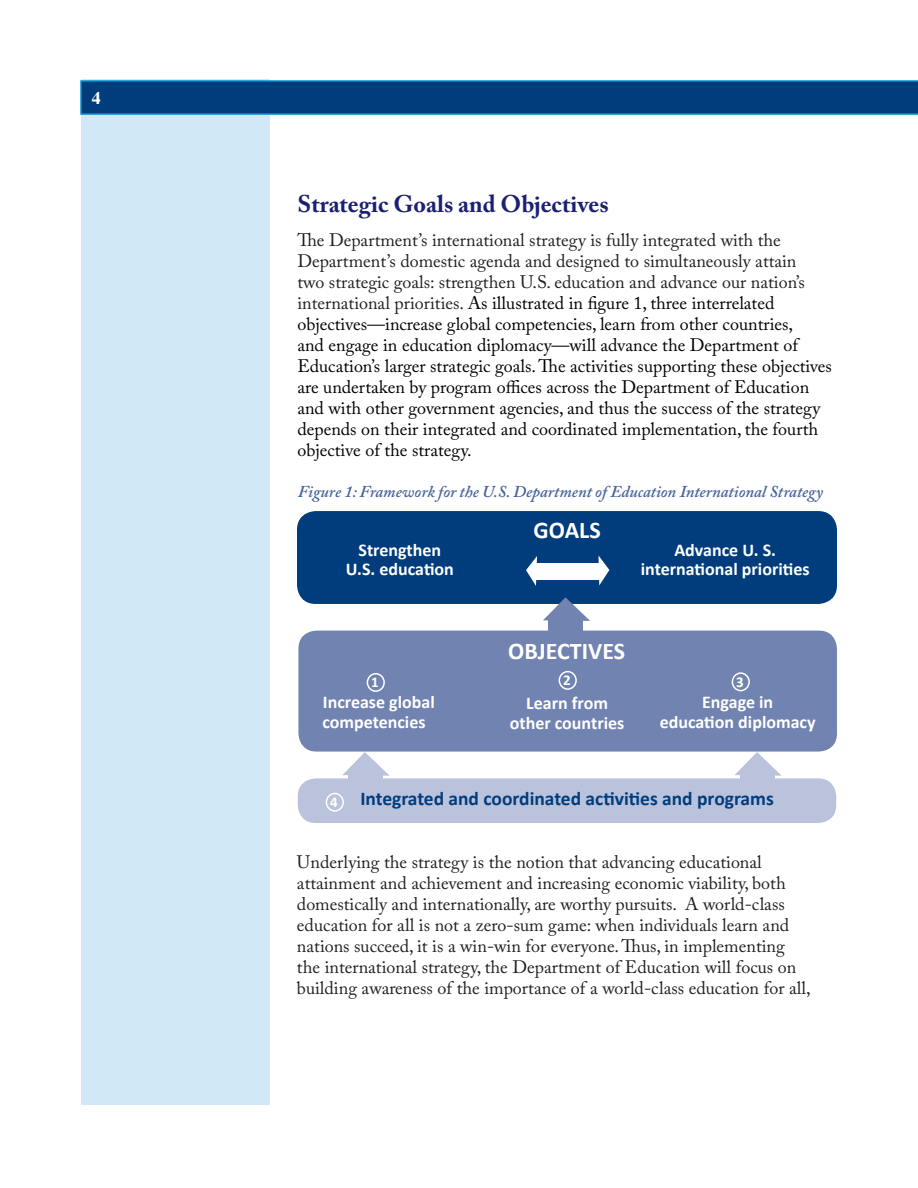
<style>
.page{position:relative;width:918px;height:1188px;background:#fff}
.page>*{position:absolute;margin:0;border:0;box-sizing:border-box;transform-origin:0 0}
.t1{font:700 24px "Adobe Caslon Pro";color:#1c2072}
.t2{font:700 24px "Calibri";color:#fff}
.t3{font:700 19.5px "Calibri";color:#013d7d}
.t4{font:18px/21px "Adobe Caslon Pro";color:#000}
.t5{font:18px/21px "Adobe Caslon Pro";color:#231f20}
.t6{font:700 18px/19.5px "Calibri";color:#fff;text-align:center}
.t7{font:700 18px "Times";color:#fff}
.t8{font:italic 600 16.5px "Adobe Caslon Pro";color:#46639a}
.t9{font:700 15px "Calibri";color:#fff}
.s1{color:#231f20}
</style>
<div class="page">
<div style="left:81px;top:80px;width:189px;height:1026px;background:#d1e8f6"></div>
<svg style="left:80px;top:80px;width:838px;height:35px;background:#034685"></svg>
<div style="left:298px;top:512px;width:538px;height:91px;background:#013d7d;border-radius:18px"></div>
<div style="left:297px;top:511px;width:540px;height:93px;border:2px solid #013d7d;border-radius:18px"></div>
<div style="left:298px;top:631px;width:539px;height:121px;background:#7183b1;border-radius:18px"></div>
<div style="left:298px;top:778px;width:538px;height:45px;background:#bbc2db;border-radius:18px"></div>
<div style="left:535px;top:564px;width:66px;height:16px;background:#fff"></div>
<svg style="left:526px;top:556px;width:11px;height:30px"></svg>
<svg style="left:599px;top:556px;width:10px;height:30px"></svg>
<div style="left:549px;top:619px;width:34px;height:12px;background:#7183b1"></div>
<svg style="left:543px;top:597px;width:47px;height:24px"></svg>
<div style="left:348px;top:774px;width:34px;height:11px;background:#bbc2db"></div>
<svg style="left:343px;top:752px;width:47px;height:24px"></svg>
<div style="left:740px;top:774px;width:35px;height:11px;background:#bbc2db"></div>
<svg style="left:735px;top:752px;width:47px;height:24px"></svg>
<div style="left:367px;top:673px;width:18px;height:19px;border:2px solid #fff;border-radius:50%"></div>
<div style="left:559px;top:671px;width:18px;height:19px;border:2px solid #fff;border-radius:50%"></div>
<div style="left:732px;top:672px;width:18px;height:19px;border:2px solid #fff;border-radius:50%"></div>
<div style="left:326px;top:793px;width:18px;height:19px;border:2px solid #fff;border-radius:50%"></div>
<p class="t7" style="left:92px;top:80px;width:10px">4</p>
<p class="t7" style="left:88px;top:80px;width:10px">4</p>
<h1 class="t1" style="left:297px;top:190px;width:313px">Strategic Goals and Objectives</h1>
<p class="t4" style="left:297px;top:230px;width:536px"><span class="s1">The Department’s international strategy is fully integrated with the Department’s domestic agenda and designed to simultaneously attain<br>two strategic goals: strengthen U.S. education and advance our nation’s international priorities.</span> As illustrated in figure 1, three interrelated objectives—increase global competencies, learn from other countries,<br>and engage in education diplomacy—will advance the Department of Education’s larger strategic goals. The activities supporting these objectives are undertaken by program offices across the Department of Education and with other government agencies, and thus the success of the strategy depends on their integrated and coordinated implementation, the fourth objective of the strategy.</p>
<h2 class="t8" style="left:298px;top:482px;width:527px">Figure 1: Framework for the U.S. Department of Education International Strategy</h2>
<h3 class="t2" style="left:534px;top:515px;width:69px">GOALS</h3>
<p class="t6" style="left:346px;top:540px;width:110px">Strengthen<br>U.S. education</p>
<p class="t6" style="left:641px;top:540px;width:170px">Advance U. S. international priorities</p>
<p class="t9" style="left:371px;top:673px;width:9px">1</p>
<p class="t6" style="left:322px;top:692px;width:114px;text-align:left">Increase global competencies</p>
<h3 class="t2" style="left:508px;top:635px;width:119px">OBJECTIVES</h3>
<p class="t9" style="left:563px;top:671px;width:9px">2</p>
<p class="t6" style="left:510px;top:694px;width:116px">Learn from other countries</p>
<p class="t9" style="left:736px;top:672px;width:9px">3</p>
<p class="t6" style="left:660px;top:692px;width:157px">Engage in<br>education diplomacy</p>
<p class="t3" style="left:330px;top:786px;width:445px"><sub>4</sub> Integrated and coordinated activities and programs</p>
<p class="t5" style="left:297px;top:851px;width:515px">Underlying the strategy is the notion that advancing educational attainment and achievement and increasing economic viability, both domestically and internationally, are worthy pursuits. A world-class education for all is not a zero-sum game: when individuals learn and nations succeed, it is a win-win for everyone. Thus, in implementing the international strategy, the Department of Education will focus on building awareness of the importance of a world-class education for all,</p>
</div>
